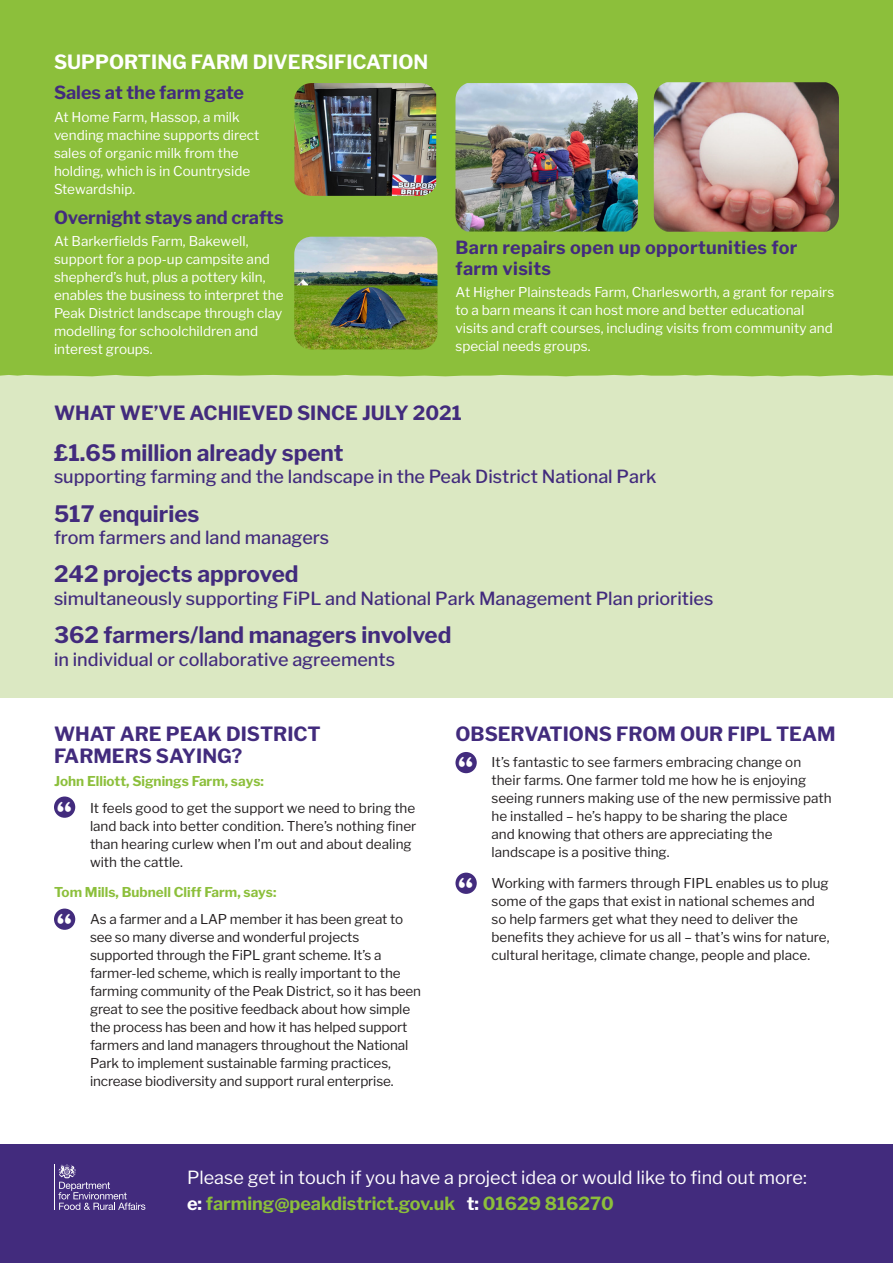
<style>
.page{position:relative;width:893px;height:1263px;background:#fff}
.page>*{position:absolute;margin:0;border:0;box-sizing:border-box;transform-origin:0 0}
.t1{font:600 45px "TT Commons";color:#fff}
.t2{font:700 22.5px "Libre Franklin";color:#422b7d}
.t3{font:700 19.5px/22.5px "Libre Franklin";color:#422b7d}
.t4{font:700 19.5px "Libre Franklin";color:#fff}
.t5{font:500 18px "Libre Franklin";color:#422b7d}
.t6{font:700 18px/21px "Libre Franklin";letter-spacing:.005em;color:#422b7d}
.t7{font:18px "Libre Franklin";color:#fff}
.t8{font:700 18px "Libre Franklin";color:#8cbf3b}
.t9{font:13.5px/18px "Libre Franklin";color:#231f20}
.t10{font:13.5px/18px "Libre Franklin";color:#fff}
.t11{font:700 13.5px "Libre Franklin";color:#8cbf3b}
.s1{color:#fff}
</style>
<div class="page">
<div style="left:0;top:0;width:893px;height:697px;background:#dbe8c2"></div>
<div style="left:0;top:1144px;width:893px;height:119px;background:#422b7d"></div>
<hr style="left:54px;top:1164px;width:1px;height:46px;background:#fff">
<svg style="left:58px;top:1164px;width:87px;height:46px"></svg>
<div style="left:0;top:0;width:893px;height:376px;background:#8cbf3b"></div>
<img style="left:294px;top:83px;width:142px;height:113px">
<img style="left:294px;top:237px;width:143px;height:112px">
<img style="left:455px;top:83px;width:183px;height:149px">
<img style="left:654px;top:82px;width:185px;height:150px">
<div style="left:54px;top:796px;width:21px;height:22px;background:#422b7d;border-radius:50%"></div>
<div style="left:54px;top:908px;width:21px;height:22px;background:#422b7d;border-radius:50%"></div>
<div style="left:455px;top:873px;width:22px;height:21px;background:#422b7d;border-radius:50%"></div>
<div style="left:455px;top:752px;width:22px;height:21px;background:#422b7d;border-radius:50%"></div>
<p class="t4" style="left:54px;top:51px;width:376px">SUPPORTING FARM DIVERSIFICATION</p>
<p class="t6" style="left:54px;top:82px;width:192px">Sales at the farm gate</p>
<p class="t10" style="left:54px;top:108px;width:207px">At Home Farm, Hassop, a milk vending machine supports direct sales of organic milk from the holding, which is in Countryside<br>Stewardship.</p>
<p class="t6" style="left:54px;top:207px;width:231px">Overnight stays and crafts</p>
<p class="t10" style="left:54px;top:232px;width:231px">At Barkerfields Farm, Bakewell, support for a pop-up campsite and shepherd’s hut, plus a pottery kiln, enables the business to interpret the<br>Peak District landscape through clay modelling for schoolchildren and interest groups.</p>
<p class="t6" style="left:455px;top:237px;width:344px">Barn repairs open up opportunities for farm visits</p>
<p class="t10" style="left:455px;top:283px;width:380px">At Higher Plainsteads Farm, Charlesworth, a grant for repairs to a barn means it can host more and better educational visits and craft courses, including visits from community and special needs groups.</p>
<p class="t3" style="left:54px;top:401px;width:409px">WHAT WE’VE ACHIEVED SINCE JULY 2021</p>
<p class="t2" style="left:54px;top:439px;width:291px">£1.65 million already spent</p>
<p class="t5" style="left:54px;top:466px;width:604px">supporting farming and the landscape in the Peak District National Park</p>
<p class="t2" style="left:54px;top:500px;width:147px">517 enquiries</p>
<p class="t5" style="left:54px;top:527px;width:277px">from farmers and land managers</p>
<p class="t2" style="left:54px;top:561px;width:246px">242 projects approved</p>
<p class="t5" style="left:54px;top:588px;width:661px">simultaneously supporting FiPL and National Park Management Plan priorities</p>
<p class="t2" style="left:54px;top:621px;width:399px">362 farmers/land managers involved</p>
<p class="t5" style="left:54px;top:648px;width:343px">in individual or collaborative agreements</p>
<p class="t3" style="left:54px;top:722px;width:268px">WHAT ARE PEAK DISTRICT<br>FARMERS SAYING?</p>
<p class="t3" style="left:455px;top:722px;width:382px">OBSERVATIONS FROM OUR FIPL TEAM</p>
<h1 class="t1" style="left:458px;top:743px;width:18px">“</h1>
<p class="t9" style="left:491px;top:753px;width:342px">It’s fantastic to see farmers embracing change on their farms. One farmer told me how he is enjoying seeing runners making use of the new permissive path he installed – he’s happy to be sharing the place<br>and knowing that others are appreciating the landscape is a positive thing.</p>
<p class="t9" style="left:491px;top:874px;width:340px">Working with farmers through FIPL enables us to plug some of the gaps that exist in national schemes and so help farmers get what they need to deliver the benefits they achieve for us all – that’s wins for nature, cultural heritage, climate change, people and place.</p>
<p class="t11" style="left:54px;top:773px;width:211px">John Elliott, Signings Farm, says:</p>
<p class="t9" style="left:90px;top:799px;width:328px">It feels good to get the support we need to bring the land back into better condition. There’s nothing finer than hearing curlew when I’m out and about dealing with the cattle.</p>
<p class="t11" style="left:54px;top:884px;width:224px">Tom Mills, Bubnell Cliff Farm, says:</p>
<p class="t9" style="left:90px;top:910px;width:332px">As a farmer and a LAP member it has been great to see so many diverse and wonderful projects supported through the FiPL grant scheme. It’s a farmer-led scheme, which is really important to the farming community of the Peak District, so it has been great to see the positive feedback about how simple the process has been and how it has helped support farmers and land managers throughout the National Park to implement sustainable farming practices, increase biodiversity and support rural enterprise.</p>
<h1 class="t1" style="left:56px;top:788px;width:18px">“</h1>
<h1 class="t1" style="left:458px;top:864px;width:18px">“</h1>
<h1 class="t1" style="left:56px;top:900px;width:18px">“</h1>
<p class="t7" style="left:187px;top:1167px;width:621px">Please get in touch if you have a project idea or would like to find out more:</p>
<p class="t8" style="left:187px;top:1192px;width:428px"><span class="s1">e:</span> farming@peakdistrict.gov.uk <span class="s1">t:</span> 01629 816270</p>
</div>
